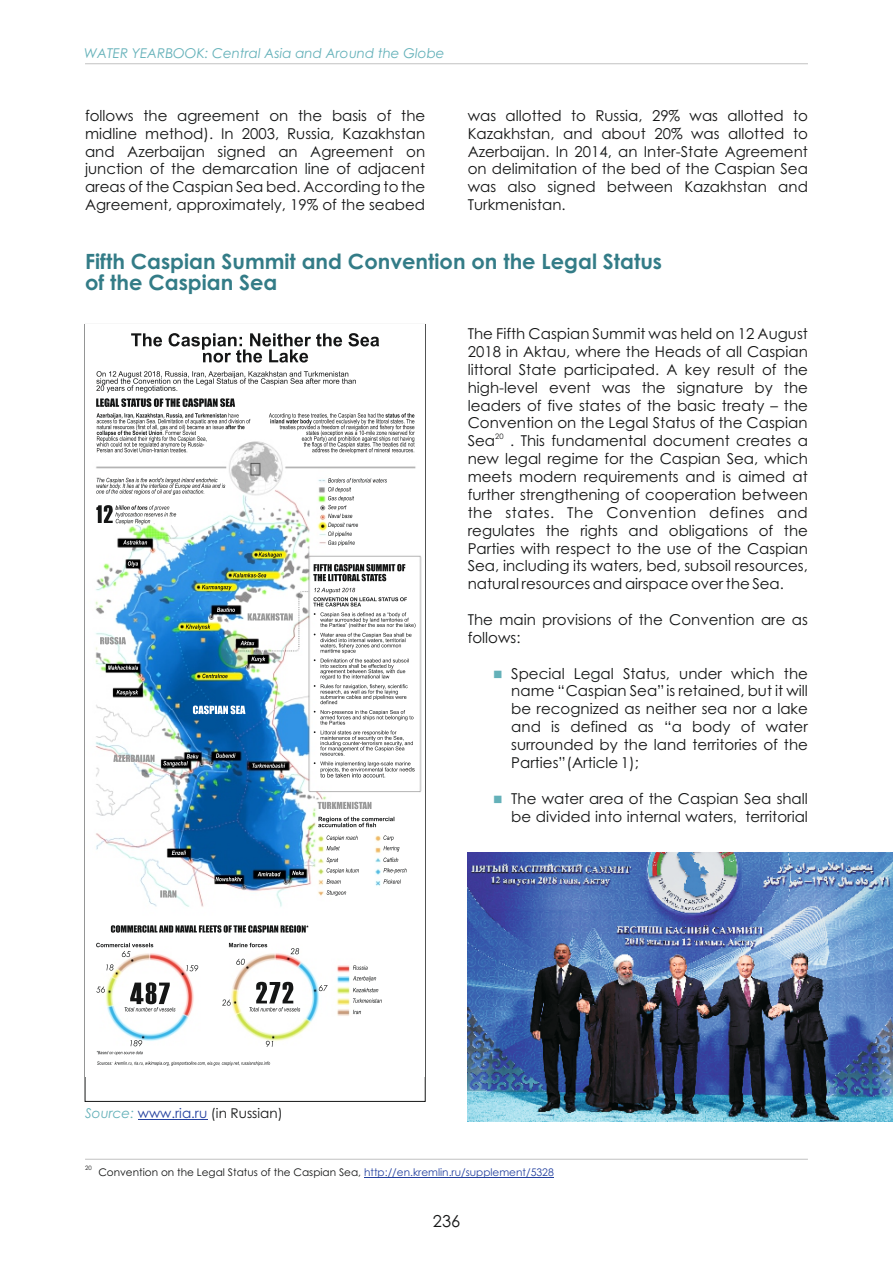
<style>
.page{position:relative;width:893px;height:1263px;background:#fff}
.page>*{position:absolute;margin:0;border:0;box-sizing:border-box;transform-origin:0 0}
.t1{font:700 21px/21.6px "Century Gothic";color:#337c87}
.t2{font:16.5px "Century Gothic";color:#151616}
.t3{font:15px/17.9px "Century Gothic";color:#151616;text-align:justify}
.t4{font:italic 13.5px "Century Gothic";color:#64b1b9}
.t5{font:13.5px "Century Gothic";color:#151616}
.t6{font:10.5px "Century Gothic";color:#151616}
.t7{font:7.5px "Century Gothic";color:#151616}
.t8{font:6px "Century Gothic";color:#151616}
.s1{color:#64b1b9}
.s2{font-family:"MS Gothic"}
.s3{font-style:italic;color:#64b1b9}
.s4{color:#24419f}
</style>
<div class="page">
<hr style="left:85px;top:1159px;width:723px;height:1px;background:#c5c5c5">
<hr style="left:364px;top:1177px;width:190px;height:1px;background:#24419f">
<img style="left:95px;top:392px;width:327px;height:672px">
<svg style="left:106px;top:964px;width:7px;height:6px"></svg>
<svg style="left:96px;top:986px;width:9px;height:7px"></svg>
<svg style="left:187px;top:965px;width:11px;height:6px"></svg>
<svg style="left:290px;top:948px;width:9px;height:6px"></svg>
<svg style="left:236px;top:959px;width:9px;height:6px"></svg>
<svg style="left:222px;top:999px;width:9px;height:7px"></svg>
<svg style="left:319px;top:985px;width:9px;height:6px"></svg>
<svg style="left:266px;top:1041px;width:7px;height:6px"></svg>
<svg style="left:131px;top:333px;width:248px;height:30px"></svg>
<svg style="left:96px;top:371px;width:260px;height:21px"></svg>
<svg style="left:96px;top:398px;width:139px;height:9px"></svg>
<svg style="left:269px;top:413px;width:146px;height:40px"></svg>
<svg style="left:96px;top:478px;width:129px;height:17px"></svg>
<svg style="left:96px;top:505px;width:80px;height:19px"></svg>
<svg style="left:97px;top:413px;width:153px;height:39px"></svg>
<svg style="left:123px;top:540px;width:24px;height:5px"></svg>
<svg style="left:128px;top:561px;width:10px;height:6px"></svg>
<svg style="left:108px;top:665px;width:30px;height:5px"></svg>
<svg style="left:117px;top:690px;width:21px;height:6px"></svg>
<svg style="left:259px;top:552px;width:23px;height:6px"></svg>
<svg style="left:233px;top:573px;width:33px;height:4px"></svg>
<svg style="left:202px;top:585px;width:30px;height:5px"></svg>
<svg style="left:217px;top:608px;width:18px;height:4px"></svg>
<svg style="left:186px;top:624px;width:24px;height:6px"></svg>
<svg style="left:240px;top:641px;width:14px;height:4px"></svg>
<svg style="left:251px;top:657px;width:14px;height:5px"></svg>
<svg style="left:202px;top:674px;width:26px;height:4px"></svg>
<svg style="left:163px;top:754px;width:35px;height:13px"></svg>
<svg style="left:216px;top:753px;width:20px;height:5px"></svg>
<svg style="left:252px;top:763px;width:33px;height:5px"></svg>
<svg style="left:172px;top:851px;width:14px;height:4px"></svg>
<svg style="left:215px;top:877px;width:27px;height:4px"></svg>
<svg style="left:258px;top:872px;width:23px;height:4px"></svg>
<svg style="left:292px;top:871px;width:12px;height:4px"></svg>
<svg style="left:160px;top:890px;width:16px;height:7px"></svg>
<svg style="left:113px;top:755px;width:42px;height:7px"></svg>
<svg style="left:100px;top:637px;width:26px;height:7px"></svg>
<svg style="left:248px;top:613px;width:45px;height:8px"></svg>
<svg style="left:318px;top:802px;width:53px;height:7px"></svg>
<svg style="left:193px;top:705px;width:52px;height:9px"></svg>
<svg style="left:328px;top:478px;width:59px;height:68px"></svg>
<svg style="left:313px;top:564px;width:102px;height:213px"></svg>
<svg style="left:327px;top:835px;width:31px;height:15px"></svg>
<svg style="left:327px;top:858px;width:32px;height:26px"></svg>
<svg style="left:327px;top:890px;width:19px;height:6px"></svg>
<svg style="left:383px;top:835px;width:16px;height:16px"></svg>
<svg style="left:383px;top:858px;width:15px;height:4px"></svg>
<svg style="left:383px;top:868px;width:24px;height:5px"></svg>
<svg style="left:383px;top:879px;width:18px;height:5px"></svg>
<svg style="left:318px;top:817px;width:76px;height:10px"></svg>
<svg style="left:111px;top:925px;width:198px;height:8px;background:#737474"></svg>
<svg style="left:96px;top:943px;width:57px;height:14px"></svg>
<svg style="left:124px;top:982px;width:51px;height:29px"></svg>
<svg style="left:229px;top:943px;width:38px;height:4px"></svg>
<svg style="left:353px;top:965px;width:15px;height:5px"></svg>
<svg style="left:353px;top:976px;width:23px;height:6px"></svg>
<svg style="left:353px;top:988px;width:25px;height:4px"></svg>
<svg style="left:353px;top:998px;width:29px;height:5px"></svg>
<svg style="left:353px;top:1010px;width:8px;height:4px"></svg>
<svg style="left:97px;top:1040px;width:46px;height:15px"></svg>
<svg style="left:97px;top:1061px;width:173px;height:5px"></svg>
<svg style="left:249px;top:982px;width:51px;height:29px"></svg>
<hr style="left:138px;top:1119px;width:69px;height:1px;background:#24419f">
<img style="left:468px;top:853px;width:425px;height:268px">
<hr style="left:85px;top:63px;width:723px;height:1px;background:#c5c5c5">
<p class="t4" style="left:84px;top:48px;width:362px">WATER YEARBOOK: Central Asia and Around the Globe</p>
<p class="t3" style="left:85px;top:108px;width:342px">follows the agreement on the basis of the midline method). In 2003, Russia, Kazakhstan and Azerbaijan signed an Agreement on junction of the demarcation line of adjacent areas of the Caspian Sea bed. According to the Agreement, approximately, 19% of the seabed</p>
<p class="t3" style="left:468px;top:108px;width:342px">was allotted to Russia, 29% was allotted to Kazakhstan, and about 20% was allotted to Azerbaijan. In 2014, an Inter-State Agreement on delimitation of the bed of the Caspian Sea was also signed between Kazakhstan and Turkmenistan.</p>
<h1 class="t1" style="left:85px;top:252px;width:579px">Fifth Caspian Summit and Convention on the Legal Status of the Caspian Sea</h1>
<p class="t3" style="left:468px;top:326px;width:342px">The Fifth Caspian Summit was held on 12 August 2018 in Aktau, where the Heads of all Caspian littoral State participated. A key result of the high-level event was the signature by the leaders of five states of the basic treaty – the Convention on the Legal Status of the Caspian</p>
<p class="t7" style="left:495px;top:433px;width:10px">20</p>
<p class="t3" style="left:468px;top:433px;width:342px">Sea . This fundamental document creates a new legal regime for the Caspian Sea, which meets modern requirements and is aimed at further strengthening of cooperation between the states. The Convention defines and regulates the rights and obligations of the Parties with respect to the use of the Caspian Sea, including its waters, bed, subsoil resources, natural resources and airspace over the Sea.</p>
<p class="t3" style="left:468px;top:612px;width:342px">The main provisions of the Convention are as follows:</p>
<p class="t3" style="left:511px;top:666px;width:298px;text-indent:-18px"><span class="s1">■</span> Special Legal Status, under which the name “Caspian Sea” is retained, but it will be recognized as neither sea nor a lake and is defined as “a body of water surrounded by the land territories of the Parties”(Article 1);</p>
<p class="t3" style="left:493px;top:791px;width:316px;text-align:right"><span class="s1">■</span> The water area of the Caspian Sea shall be divided into internal waters<span class="s2">,</span> territorial</p>
<p class="t5" style="left:85px;top:1108px;width:199px"><span class="s3">Source:</span> <span class="s4">www.ria.ru</span> (in Russian)</p>
<p class="t8" style="left:85px;top:1165px;width:8px">20</p>
<p class="t6" style="left:98px;top:1168px;width:457px">Convention on the Legal Status of the Caspian Sea, <span class="s4">http://en.kremlin.ru/supplement/5328</span></p>
<p class="t2" style="left:433px;top:1214px;width:29px">236</p>
</div>
